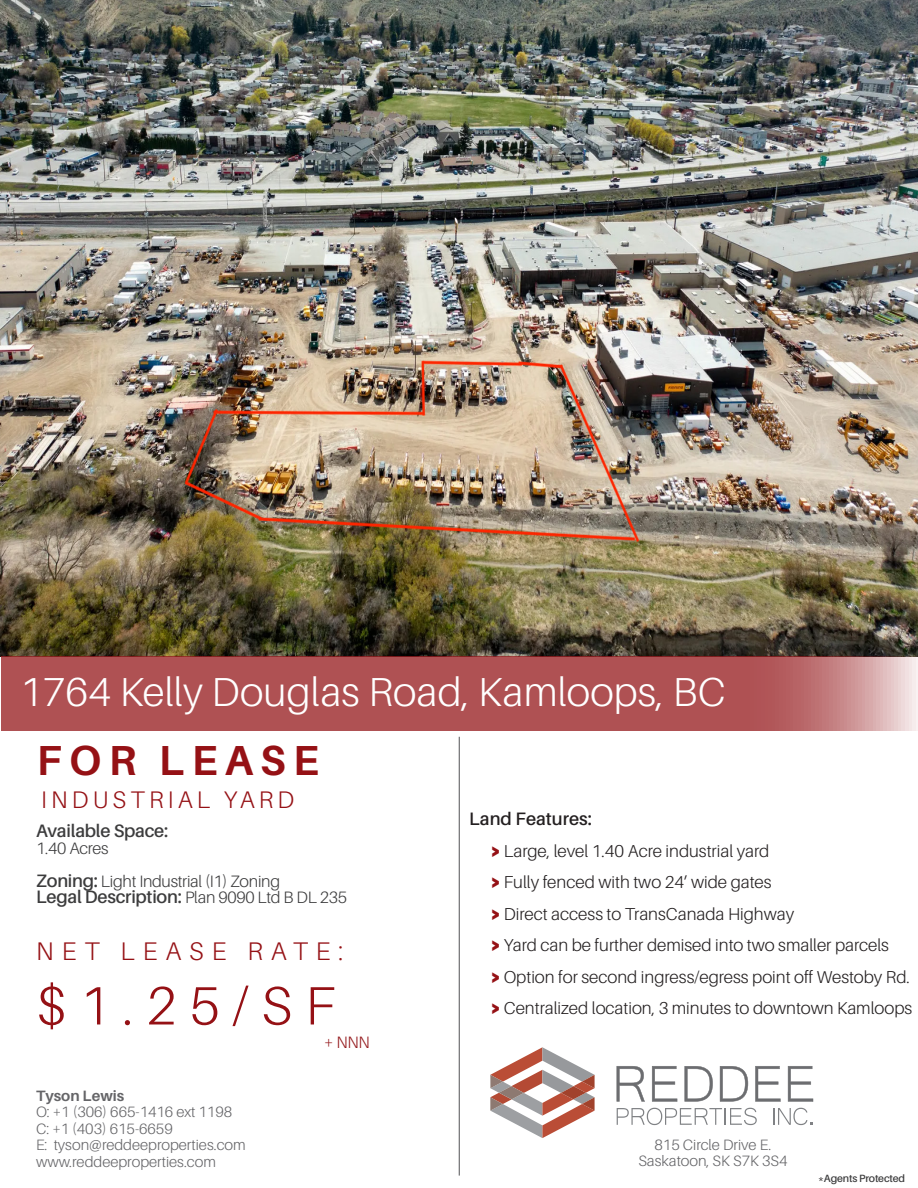
<style>
.page{position:relative;width:918px;height:1188px;background:#fff}
.page>*{position:absolute;margin:0;border:0;box-sizing:border-box;transform-origin:0 0}
.t1{font:300 54px "Aileron";color:#951115}
.t2{font:700 42px "Aileron";letter-spacing:.175em;color:#951115}
.t3{font:300 40.5px "Aileron";letter-spacing:.005em;color:#fff}
.t4{font:300 25.5px "Aileron";letter-spacing:.31em;color:#951115}
.t5{font:300 24px "Aileron";letter-spacing:.175em;color:#951115}
.t6{font:600 18px "Aileron";letter-spacing:-.015em;color:#3c3c3d}
.t7{font:600 18px "Aileron";color:#231f20}
.t8{font:300 17.25px "Aileron";color:#231f20}
.t9{font:300 16.5px "Aileron";letter-spacing:-.015em;color:#3c3c3d}
.t10{font:300 16.5px "Aileron";color:#961d20}
.t11{font:300 15px "Aileron";color:#656568}
.t12{font:700 15px "Aileron";color:#656568}
.t13{font:600 10.5px "Aileron";letter-spacing:-.015em;color:#3c3c3d}
.s1{font-weight:600;font-size:18px}
.s2{font-weight:300;font-size:16.5px}
.s3{font-family:"Latin Wide";font-weight:400;font-size:15.6px;color:#951115}
.s4{font-weight:400;color:#231f20}
</style>
<div class="page">
<img style="left:0;top:0;width:918px;height:656px">
<svg style="left:1px;top:656px;width:917px;height:74px;background:#b35b5c"></svg>
<svg style="left:617px;top:1066px;width:28px;height:36px"></svg>
<svg style="left:652px;top:1066px;width:25px;height:36px"></svg>
<svg style="left:685px;top:1066px;width:28px;height:36px"></svg>
<svg style="left:720px;top:1066px;width:28px;height:36px"></svg>
<svg style="left:755px;top:1066px;width:26px;height:36px"></svg>
<svg style="left:788px;top:1066px;width:25px;height:36px"></svg>
<svg style="left:617px;top:1108px;width:140px;height:17px"></svg>
<svg style="left:773px;top:1108px;width:40px;height:17px"></svg>
<svg style="left:490px;top:1047px;width:105px;height:91px"></svg>
<hr style="left:459px;top:737px;width:1px;height:439px;background:#656568">
<p class="t3" style="left:20px;top:670px;width:707px">1764 Kelly Douglas Road, Kamloops, BC</p>
<p class="t2" style="left:37px;top:737px;width:284px">FOR LEASE</p>
<p class="t5" style="left:41px;top:787px;width:255px">INDUSTRIAL YARD</p>
<p class="t6" style="left:36px;top:821px;width:133px">Available Space:</p>
<p class="t9" style="left:36px;top:839px;width:74px">1.40 Acres</p>
<p class="t9" style="left:36px;top:872px;width:245px"><span class="s1">Zoning:</span> Light Industrial (I1) Zoning</p>
<p class="t6" style="left:36px;top:887px;width:312px">Legal Description: <span class="s2">Plan 9090 Ltd B DL 235</span></p>
<p class="t4" style="left:36px;top:937px;width:309px">NET LEASE RATE:</p>
<p class="t1" style="left:36px;top:976px;width:300px">$1.25/SF</p>
<p class="t12" style="left:36px;top:1087px;width:90px">Tyson Lewis</p>
<p class="t11" style="left:36px;top:1104px;width:198px">O: +1 (306) 665-1416 ext 1198</p>
<p class="t11" style="left:36px;top:1120px;width:138px">C: +1 (403) 615-6659</p>
<p class="t11" style="left:36px;top:1137px;width:211px">E: tyson@reddeeproperties.com</p>
<p class="t11" style="left:36px;top:1153px;width:181px">www.reddeeproperties.com</p>
<p class="t10" style="left:324px;top:1033px;width:47px">+ NNN</p>
<p class="t7" style="left:469px;top:809px;width:124px">Land Features:</p>
<p class="t8" style="left:492px;top:842px;width:279px"><span class="s3">&gt;</span> Large, level 1.40 Acre industrial yard</p>
<p class="t8" style="left:492px;top:873px;width:281px"><span class="s3">&gt;</span> Fully fenced with two 24’ wide gates</p>
<p class="t8" style="left:492px;top:905px;width:304px"><span class="s3">&gt;</span> Direct access to TransCanada Highway</p>
<p class="t8" style="left:492px;top:936px;width:399px"><span class="s3">&gt;</span> Yard can be further demised into two smaller parcels</p>
<p class="t8" style="left:492px;top:968px;width:420px"><span class="s3">&gt;</span> Option for second ingress/egress point off Westoby Rd.</p>
<p class="t8" style="left:492px;top:999px;width:422px"><span class="s3">&gt;</span> Centralized location, 3 minutes to downtown Kamloops</p>
<p class="t11" style="left:655px;top:1136px;width:118px">815 Circle Drive E.</p>
<p class="t11" style="left:638px;top:1153px;width:151px">Saskatoon, SK S7K 3S4</p>
<p class="t13" style="left:818px;top:1172px;width:89px"><span class="s4">*</span>Agents Protected</p>
</div>
